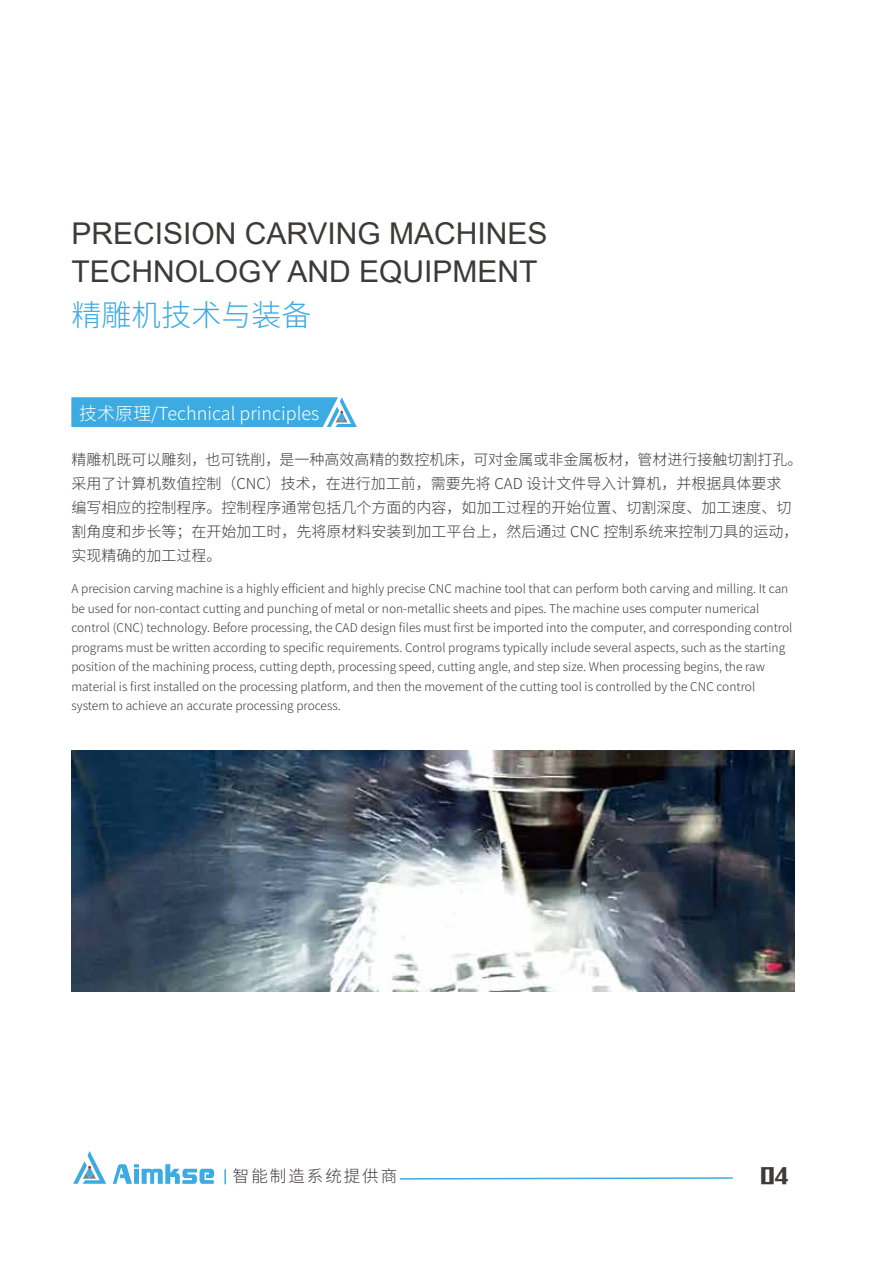
<style>
.page{position:relative;width:893px;height:1263px;background:#fff}
.page>*{position:absolute;margin:0;border:0;box-sizing:border-box;transform-origin:0 0}
.t1{font:30px/37.5px "Arial";color:#3e3a39}
.t2{font:300 30px "Source Han Sans CN";color:#3cabe2}
.t3{font:800 22.5px "M Stiff Hei HKS";color:#3e3a39;scale:.95 1}
.t4{font:300 18px "Source Han Sans CN";color:#fff}
.t5{font:300 16.5px "Source Han Sans CN";letter-spacing:.12em;color:#3e3a39}
.t6{font:300 15px/24px "Source Han Sans CN";color:#3e3a39}
.t7{font:300 12px/19.5px "Source Han Sans CN";color:#3e3a39}
</style>
<div class="page">
<img style="left:71px;top:751px;width:724px;height:241px">
<svg style="left:71px;top:397px;width:286px;height:30px;background:#49b0e3"></svg>
<svg style="left:400px;top:1177px;width:333px;height:3px"></svg>
<svg style="left:73px;top:1151px;width:33px;height:33px"></svg>
<svg style="left:113px;top:1164px;width:101px;height:20px"></svg>
<svg style="left:224px;top:1169px;width:2px;height:15px"></svg>
<h1 class="t1" style="left:71px;top:215px;width:478px">PRECISION CARVING MACHINES<br>TECHNOLOGY AND EQUIPMENT</h1>
<h1 class="t2" style="left:71px;top:299px;width:242px">精雕机技术与装备</h1>
<h3 class="t4" style="left:79px;top:404px;width:242px">技术原理/Technical principles</h3>
<p class="t6" style="left:71px;top:448px;width:732px">精雕机既可以雕刻，也可铣削，是一种高效高精的数控机床，可对金属或非金属板材，管材进行接触切割打孔。采用了计算机数值控制（CNC）技术，在进行加工前，需要先将 CAD 设计文件导入计算机，并根据具体要求<br>编写相应的控制程序。控制程序通常包括几个方面的内容，如加工过程的开始位置、切割深度、加工速度、切割角度和步长等；在开始加工时，先将原材料安装到加工平台上，然后通过 CNC 控制系统来控制刀具的运动，实现精确的加工过程。</p>
<p class="t7" style="left:71px;top:579px;width:723px">A precision carving machine is a highly efficient and highly precise CNC machine tool that can perform both carving and milling. It can be used for non-contact cutting and punching of metal or non-metallic sheets and pipes. The machine uses computer numerical control (CNC) technology. Before processing, the CAD design files must first be imported into the computer, and corresponding control programs must be written according to specific requirements. Control programs typically include several aspects, such as the starting position of the machining process, cutting depth, processing speed, cutting angle, and step size. When processing begins, the raw material is first installed on the processing platform, and then the movement of the cutting tool is controlled by the CNC control system to achieve an accurate processing process.</p>
<h3 class="t5" style="left:233px;top:1168px;width:166px">智能制造系统提供商</h3>
<h2 class="t3" style="left:760px;top:1158px;width:31px">04</h2>
</div>
